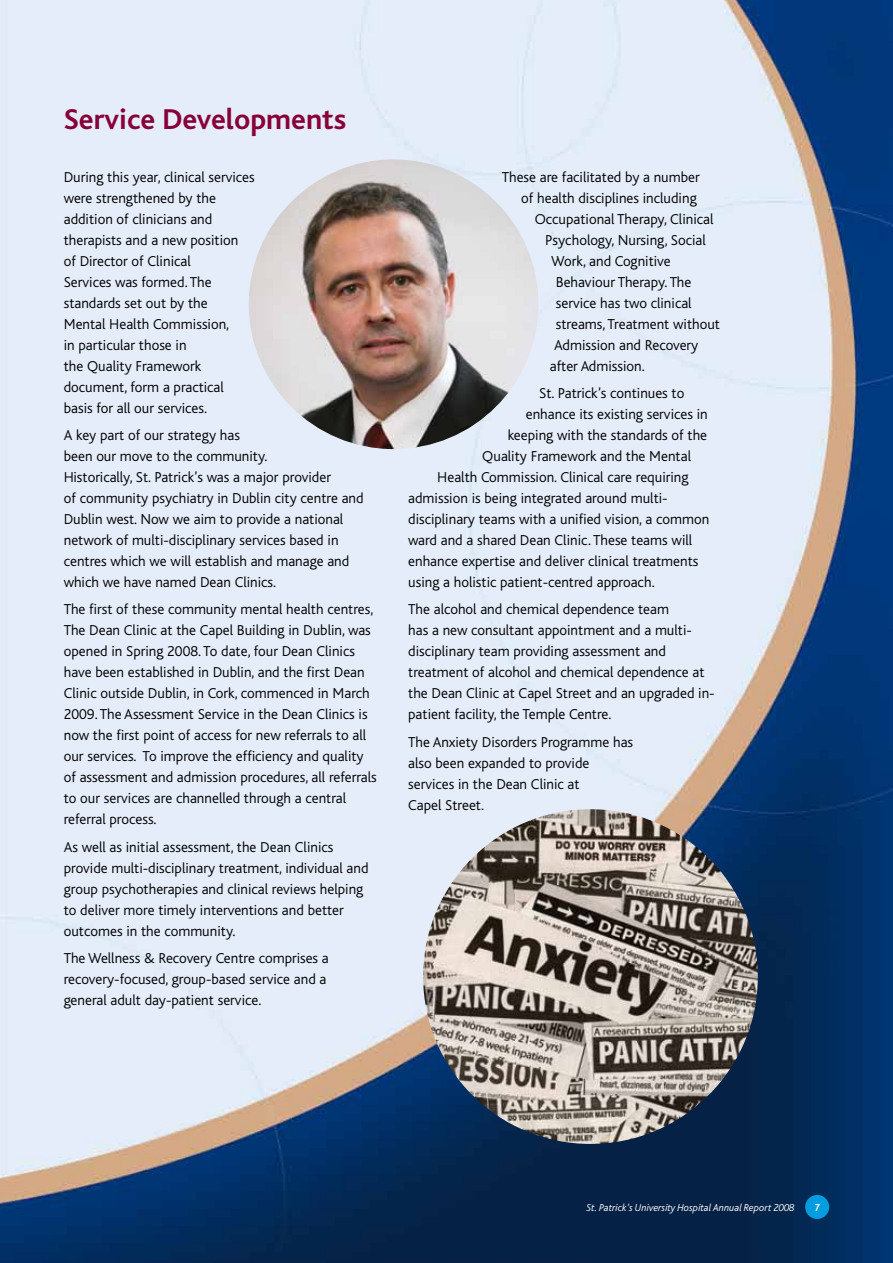
<style>
.page{position:relative;width:893px;height:1263px;background:#fff}
.page>*{position:absolute;margin:0;border:0;box-sizing:border-box;transform-origin:0 0}
.t1{font:700 30px "Bliss";color:#880038}
.t2{font:300 15px/21px "Bliss";color:#000}
.t3{font:italic 300 10.5px "Bliss";color:#fff}
.t4{font:700 10.5px "Bliss";color:#fff}
</style>
<div class="page">
<img style="left:0;top:0;width:893px;height:1263px">
<div style="left:805px;top:1195px;width:24px;height:24px;background:#009ee0;border-radius:50%"></div>
<img style="left:423px;top:809px;width:335px;height:335px;border-radius:167px">
<img style="left:249px;top:159px;width:289px;height:290px;border-radius:145px">
<h1 class="t1" style="left:64px;top:104px;width:284px">Service Developments</h1>
<p class="t2" style="left:64px;top:166px;width:192px">During this year, clinical services were strengthened by the addition of clinicians and therapists and a new position<br>of Director of Clinical<br>Services was formed. The standards set out by the<br>Mental Health Commission,<br>in particular those in<br>the Quality Framework document, form a practical basis for all our services.</p>
<p class="t2" style="left:64px;top:425px;width:301px">A key part of our strategy has<br>been our move to the community.<br>Historically, St. Patrick’s was a major provider<br>of community psychiatry in Dublin city centre and Dublin west. Now we aim to provide a national network of multi-disciplinary services based in centres which we will establish and manage and which we have named Dean Clinics.</p>
<p class="t2" style="left:64px;top:599px;width:314px">The first of these community mental health centres, The Dean Clinic at the Capel Building in Dublin, was opened in Spring 2008. To date, four Dean Clinics have been established in Dublin, and the first Dean Clinic outside Dublin, in Cork, commenced in March 2009. The Assessment Service in the Dean Clinics is now the first point of access for new referrals to all our services. To improve the efficiency and quality of assessment and admission procedures, all referrals to our services are channelled through a central referral process.</p>
<p class="t2" style="left:64px;top:837px;width:306px">As well as initial assessment, the Dean Clinics provide multi-disciplinary treatment, individual and group psychotherapies and clinical reviews helping to deliver more timely interventions and better outcomes in the community.</p>
<p class="t2" style="left:64px;top:948px;width:267px">The Wellness &amp; Recovery Centre comprises a recovery-focused, group-based service and a general adult day-patient service.</p>
<p class="t2" style="left:502px;top:166px;width:200px">These are facilitated by a number</p>
<p class="t2" style="left:521px;top:187px;width:177px">of health disciplines including</p>
<p class="t2" style="left:535px;top:208px;width:180px">Occupational Therapy, Clinical</p>
<p class="t2" style="left:545px;top:229px;width:162px">Psychology, Nursing, Social</p>
<p class="t2" style="left:551px;top:250px;width:121px">Work, and Cognitive</p>
<p class="t2" style="left:556px;top:271px;width:137px">Behaviour Therapy. The</p>
<p class="t2" style="left:556px;top:292px;width:137px">service has two clinical</p>
<p class="t2" style="left:556px;top:313px;width:166px">streams, Treatment without</p>
<p class="t2" style="left:554px;top:334px;width:146px">Admission and Recovery</p>
<p class="t2" style="left:550px;top:355px;width:96px">after Admission.</p>
<p class="t2" style="left:539px;top:383px;width:147px">St. Patrick’s continues to</p>
<p class="t2" style="left:526px;top:404px;width:183px">enhance its existing services in</p>
<p class="t2" style="left:508px;top:425px;width:201px">keeping with the standards of the</p>
<p class="t2" style="left:482px;top:446px;width:210px">Quality Framework and the Mental</p>
<p class="t2" style="left:437px;top:467px;width:253px">Health Commission. Clinical care requiring</p>
<p class="t2" style="left:408px;top:488px;width:261px">admission is being integrated around multi-</p>
<p class="t2" style="left:408px;top:509px;width:303px">disciplinary teams with a unified vision, a common</p>
<p class="t2" style="left:408px;top:530px;width:285px">ward and a shared Dean Clinic. These teams will</p>
<p class="t2" style="left:408px;top:551px;width:292px">enhance expertise and deliver clinical treatments</p>
<p class="t2" style="left:408px;top:572px;width:248px">using a holistic patient-centred approach.</p>
<p class="t2" style="left:408px;top:599px;width:308px">The alcohol and chemical dependence team<br>has a new consultant appointment and a multi&shy;disciplinary team providing assessment and treatment of alcohol and chemical dependence at the Dean Clinic at Capel Street and an upgraded in&shy;patient facility, the Temple Centre.</p>
<p class="t2" style="left:408px;top:731px;width:226px">The Anxiety Disorders Programme has also been expanded to provide services in the Dean Clinic at<br>Capel Street.</p>
<p class="t3" style="left:586px;top:1202px;width:210px">St. Patrick’s University Hospital Annual Report 2008</p>
<p class="t4" style="left:814px;top:1202px;width:7px">7</p>
</div>
